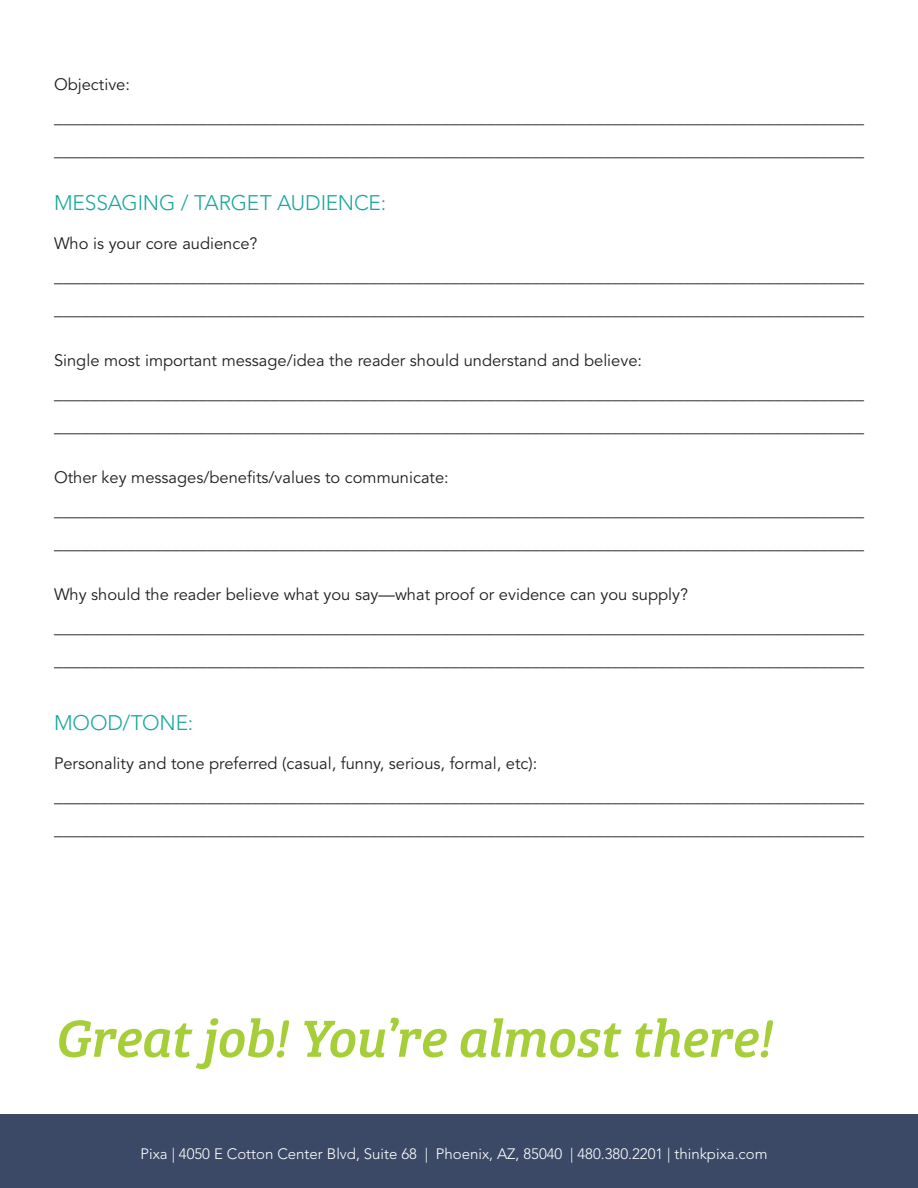
<style>
.page{position:relative;width:918px;height:1188px;background:#fff}
.page>*{position:absolute;margin:0;border:0;box-sizing:border-box;transform-origin:0 0}
.t1{font:italic 54px "Bree Serif";letter-spacing:-.015em;color:#a6ce39}
.t2{font:300 21px "Avenir LT Std";letter-spacing:-.01em;color:#1aa79e}
.t3{font:18px/33px "Avenir LT Std";color:#231f20}
.t4{font:16.5px "Avenir LT Std";color:#231f20}
.t5{font:300 15px "Avenir LT Std";color:#fff}
</style>
<div class="page">
<div style="left:0;top:1115px;width:918px;height:73px;background:#3b4966"></div>
<p class="t4" style="left:54px;top:75px;width:78px">Objective:</p>
<p class="t3" style="left:54px;top:101px;width:811px">__________________________________________________________________________________________ __________________________________________________________________________________________</p>
<p class="t2" style="left:54px;top:191px;width:334px">MESSAGING / TARGET AUDIENCE:</p>
<p class="t4" style="left:54px;top:234px;width:205px">Who is your core audience?</p>
<p class="t3" style="left:54px;top:260px;width:811px">__________________________________________________________________________________________ __________________________________________________________________________________________</p>
<p class="t4" style="left:54px;top:351px;width:590px">Single most important message/idea the reader should understand and believe:</p>
<p class="t3" style="left:54px;top:377px;width:811px">__________________________________________________________________________________________ __________________________________________________________________________________________</p>
<p class="t4" style="left:54px;top:468px;width:396px">Other key messages/benefits/values to communicate:</p>
<p class="t3" style="left:54px;top:494px;width:811px">__________________________________________________________________________________________ __________________________________________________________________________________________</p>
<p class="t4" style="left:54px;top:585px;width:636px">Why should the reader believe what you say—what proof or evidence can you supply?</p>
<p class="t3" style="left:54px;top:611px;width:811px">__________________________________________________________________________________________ __________________________________________________________________________________________</p>
<p class="t2" style="left:54px;top:710px;width:141px">MOOD/TONE:</p>
<p class="t4" style="left:54px;top:754px;width:485px">Personality and tone preferred (casual, funny, serious, formal, etc):</p>
<p class="t3" style="left:54px;top:780px;width:811px">__________________________________________________________________________________________ __________________________________________________________________________________________</p>
<h1 class="t1" style="left:54px;top:997px;width:719px">Great job! You’re almost there!</h1>
<p class="t5" style="left:141px;top:1145px;width:628px">Pixa | 4050 E Cotton Center Blvd, Suite 68 | Phoenix, AZ, 85040 | 480.380.2201 | thinkpixa.com</p>
</div>
